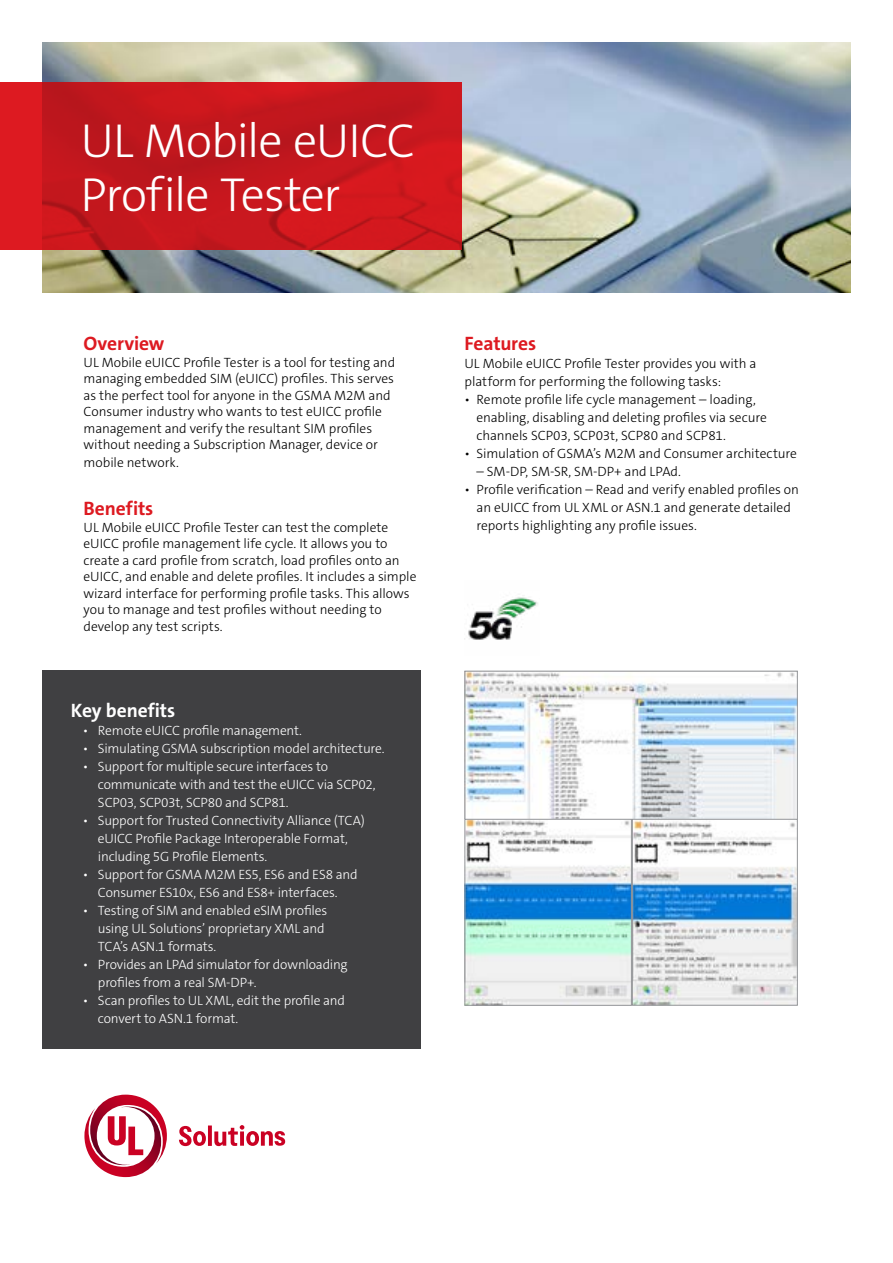
<style>
.page{position:relative;width:893px;height:1263px;background:#fff}
.page>*{position:absolute;margin:0;border:0;box-sizing:border-box;transform-origin:0 0}
.t1{font:300 48px/54px "The Sans C5";letter-spacing:-.025em;color:#fff}
.t2{font:700 19.5px "The Sans C5";letter-spacing:-.005em;color:#dd1a21}
.t3{font:700 19.5px "The Sans C5";letter-spacing:-.005em;color:#fff}
.t4{font:300 13.5px/16.5px "The Sans C5";letter-spacing:-.005em;color:#000}
.t5{font:300 13.5px/18px "The Sans C5";letter-spacing:-.015em;color:#fff}
</style>
<div class="page">
<img style="left:42px;top:42px;width:808px;height:251px">
<svg style="left:0;top:82px;width:461px;height:168px;fill:#c8171e"></svg>
<svg style="left:84px;top:1094px;width:201px;height:83px"></svg>
<div style="left:42px;top:671px;width:379px;height:378px;background:#404042"></div>
<img style="left:466px;top:673px;width:330px;height:146px">
<img style="left:466px;top:821px;width:330px;height:183px">
<div style="left:464px;top:819px;width:168px;height:187px;border:1px solid #939598"></div>
<div style="left:632px;top:819px;width:166px;height:186px;border:1px solid #939598"></div>
<img style="left:464px;top:597px;width:74px;height:43px">
<h1 class="t1" style="left:80px;top:114px;width:336px">UL Mobile eUICC<br>Profile Tester</h1>
<h2 class="t2" style="left:84px;top:331px;width:82px">Overview</h2>
<p class="t4" style="left:84px;top:354px;width:313px">UL Mobile eUICC Profile Tester is a tool for testing and managing embedded SIM (eUICC) profiles. This serves as the perfect tool for anyone in the GSMA M2M and Consumer industry who wants to test eUICC profile management and verify the resultant SIM profiles without needing a Subscription Manager, device or</p>
<p class="t4" style="left:84px;top:455px;width:97px">mobile network.</p>
<h2 class="t2" style="left:84px;top:496px;width:71px">Benefits</h2>
<p class="t4" style="left:84px;top:519px;width:334px">UL Mobile eUICC Profile Tester can test the complete eUICC profile management life cycle. It allows you to create a card profile from scratch, load profiles onto an eUICC, and enable and delete profiles. It includes a simple wizard interface for performing profile tasks. This allows you to manage and test profiles without needing to develop any test scripts.</p>
<h2 class="t3" style="left:71px;top:698px;width:106px">Key benefits</h2>
<p class="t5" style="left:83px;top:721px;width:221px">• Remote eUICC profile management.</p>
<p class="t5" style="left:83px;top:739px;width:303px">• Simulating GSMA subscription model architecture.</p>
<p class="t5" style="left:98px;top:757px;width:279px;text-indent:-15px">• Support for multiple secure interfaces to communicate with and test the eUICC via SCP02,<br>SCP03, SCP03t, SCP80 and SCP81.</p>
<p class="t5" style="left:98px;top:811px;width:268px;text-indent:-15px">• Support for Trusted Connectivity Alliance (TCA) eUICC Profile Package Interoperable Format, including 5G Profile Elements.</p>
<p class="t5" style="left:83px;top:865px;width:276px;text-align:center">• Support for GSMA M2M ES5, ES6 and ES8 and<br>Consumer ES10x, ES6 and ES8+ interfaces.</p>
<p class="t5" style="left:98px;top:901px;width:231px;text-indent:-15px">• Testing of SIM and enabled eSIM profiles using UL Solutions’ proprietary XML and<br>TCA’s ASN.1 formats.</p>
<p class="t5" style="left:98px;top:955px;width:251px;text-indent:-15px">• Provides an LPAd simulator for downloading profiles from a real SM-DP+.</p>
<p class="t5" style="left:98px;top:991px;width:249px;text-indent:-15px">• Scan profiles to UL XML, edit the profile and convert to ASN.1 format.</p>
<h2 class="t2" style="left:465px;top:331px;width:73px">Features</h2>
<p class="t4" style="left:465px;top:355px;width:293px;line-height:18px">UL Mobile eUICC Profile Tester provides you with a platform for performing the following tasks:</p>
<p class="t4" style="left:477px;top:391px;width:292px;line-height:18px;text-indent:-12px">• Remote profile life cycle management – loading, enabling, disabling and deleting profiles via secure channels SCP03, SCP03t, SCP80 and SCP81.</p>
<p class="t4" style="left:465px;top:446px;width:334px">• Simulation of GSMA’s M2M and Consumer architecture</p>
<p class="t4" style="left:477px;top:464px;width:206px">– SM-DP, SM-SR, SM-DP+ and LPAd.</p>
<p class="t4" style="left:477px;top:481px;width:324px;line-height:18px;text-indent:-12px">• Profile verification – Read and verify enabled profiles on an eUICC from UL XML or ASN.1 and generate detailed reports highlighting any profile issues.</p>
</div>
